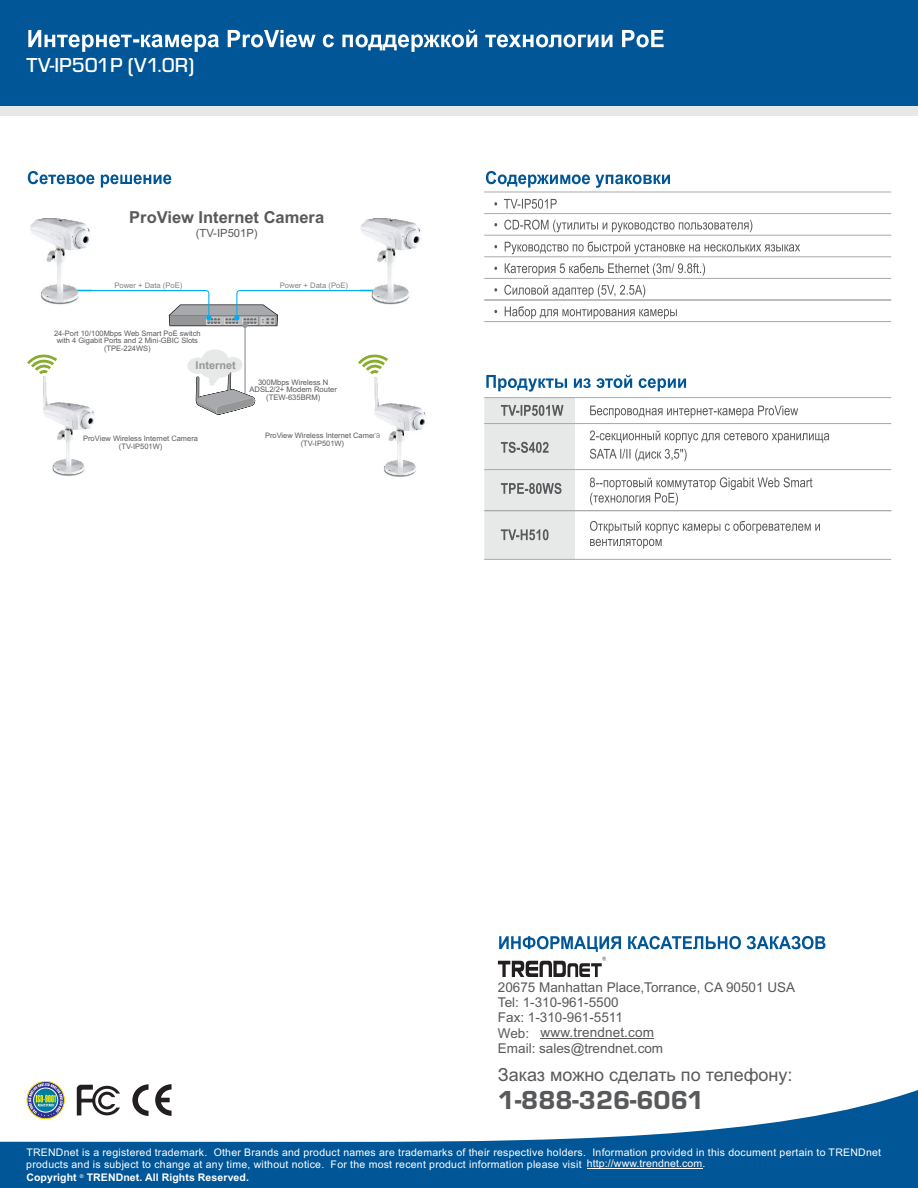
<style>
.page{position:relative;width:918px;height:1188px;background:#fff}
.page>*{position:absolute;margin:0;border:0;box-sizing:border-box;transform-origin:0 0}
.t1{font:27px "Eurostile T Heav";color:#58595b}
.t2{font:500 21px "Eurostile T";color:#fff}
.t3{font:18px "Arial";color:#58595b}
.t4{font:700 16.5px "Arial";color:#58595b}
.t5{font:13.5px/15.1px "Arial";color:#58595b}
.t6{font:11.25px "Arial";color:#58595b}
.t7{font:700 10.95px "Arial";color:#949698}
.t8{font:10.5px/11.7px "Arial";letter-spacing:.025em;color:#fff}
.t9{font:700 10.5px "Arial";letter-spacing:.01em;color:#fff}
.t10{font:7.65px/7.6px "Arial";color:#58595b;text-align:center}
.t11{font:7.65px "Arial";color:#808285}
.t12{font:7.5px/7.5px "Arial";color:#58595b;text-align:center}
.t13{font:700 5.25px "Arial";color:#fff}
</style>
<div class="page">
<div style="left:0;top:93px;width:918px;height:22px;background:#e7e8e8"></div>
<svg style="left:0;top:1080px;width:918px;height:108px;fill:#005697"></svg>
<hr style="left:587px;top:1168px;width:115px;height:1px;background:#fff">
<div style="left:0;top:0;width:918px;height:106px;background:#005697"></div>
<div style="left:475px;top:397px;width:431px;height:27px;border:1px solid #a7a9ac"></div>
<div style="left:467px;top:192px;width:443px;height:22px;border:1px solid #a7a9ac"></div>
<div style="left:468px;top:235px;width:442px;height:22px;border:1px solid #a7a9ac"></div>
<svg style="left:132px;top:1084px;width:17px;height:32px"></svg>
<svg style="left:155px;top:1084px;width:17px;height:32px"></svg>
<svg style="left:77px;top:1085px;width:43px;height:31px"></svg>
<svg style="left:26px;top:1081px;width:39px;height:38px"></svg>
<svg style="left:28px;top:1083px;width:35px;height:33px"></svg>
<hr style="left:541px;top:1038px;width:113px;height:1px;background:#58595b">
<svg style="left:28px;top:30px;width:636px;height:22px"></svg>
<div style="left:0;top:120px;width:26px;height:999px;background:#fff"></div>
<div style="left:468px;top:278px;width:442px;height:22px;border:1px solid #a7a9ac"></div>
<div style="left:468px;top:300px;width:442px;height:22px;border:1px solid #a7a9ac"></div>
<svg style="left:467px;top:170px;width:362px;height:807px"></svg>
<svg style="left:891px;top:191px;width:19px;height:369px"></svg>
<svg style="left:27px;top:354px;width:30px;height:21px"></svg>
<img style="left:30px;top:219px;width:61px;height:86px">
<img style="left:360px;top:219px;width:60px;height:86px">
<img style="left:43px;top:377px;width:51px;height:99px">
<svg style="left:72px;top:290px;width:316px;height:125px"></svg>
<img style="left:375px;top:378px;width:51px;height:99px">
<svg style="left:28px;top:171px;width:143px;height:17px"></svg>
<h2 class="t2" style="left:27px;top:56px;width:169px">TV-IP501P (V1.0R)</h2>
<h3 class="t4" style="left:129px;top:211px;width:196px">ProView Internet Camera</h3>
<p class="t6" style="left:196px;top:229px;width:63px">(TV-IP501P)</p>
<p class="t11" style="left:114px;top:283px;width:70px">Power + Data (PoE)</p>
<p class="t11" style="left:280px;top:283px;width:70px">Power + Data (PoE)</p>
<p class="t12" style="left:54px;top:330px;width:148px">24-Port 10/100Mbps Web Smart PoE switch with 4 Gigabit Ports and 2 Mini-GBIC Slots (TPE-224WS)</p>
<p class="t7" style="left:196px;top:362px;width:42px">Internet</p>
<p class="t10" style="left:249px;top:379px;width:89px">300Mbps Wireless N<br>ADSL2/2+ Modem Router (TEW-635BRM)</p>
<p class="t12" style="left:83px;top:434px;width:116px;line-height:8.4px">ProView Wireless Internet Camera (TV-IP501W)</p>
<p class="t12" style="left:265px;top:432px;width:116px;line-height:8.4px">ProView Wireless Internet Camera (TV-IP501W)</p>
<p class="t5" style="left:498px;top:981px;width:299px">20675 Manhattan Place,Torrance, CA 90501 USA<br>Tel: 1-310-961-5500<br>Fax: 1-310-961-5511<br>Web:<br>Email: sales@trendnet.com</p>
<p class="t5" style="left:541px;top:1026px;width:115px">www.trendnet.com</p>
<h3 class="t3" style="left:498px;top:1068px;width:296px">Заказ можно сделать по телефону:</h3>
<h1 class="t1" style="left:498px;top:1088px;width:208px">1-888-326-6061</h1>
<p class="t8" style="left:26px;top:1148px;width:856px">TRENDnet is a registered trademark. Other Brands and product names are trademarks of their respective holders. Information provided in this document pertain to TRENDnet products and is subject to change at any time, without notice. For the most recent product information please visit</p>
<p class="t8" style="left:587px;top:1159px;width:120px">http://www.trendnet.com.</p>
<p class="t9" style="left:26px;top:1174px;width:224px">Copyright TRENDnet. All Rights Reserved.</p>
<p class="t13" style="left:80px;top:1174px;width:5px">©</p>
</div>
